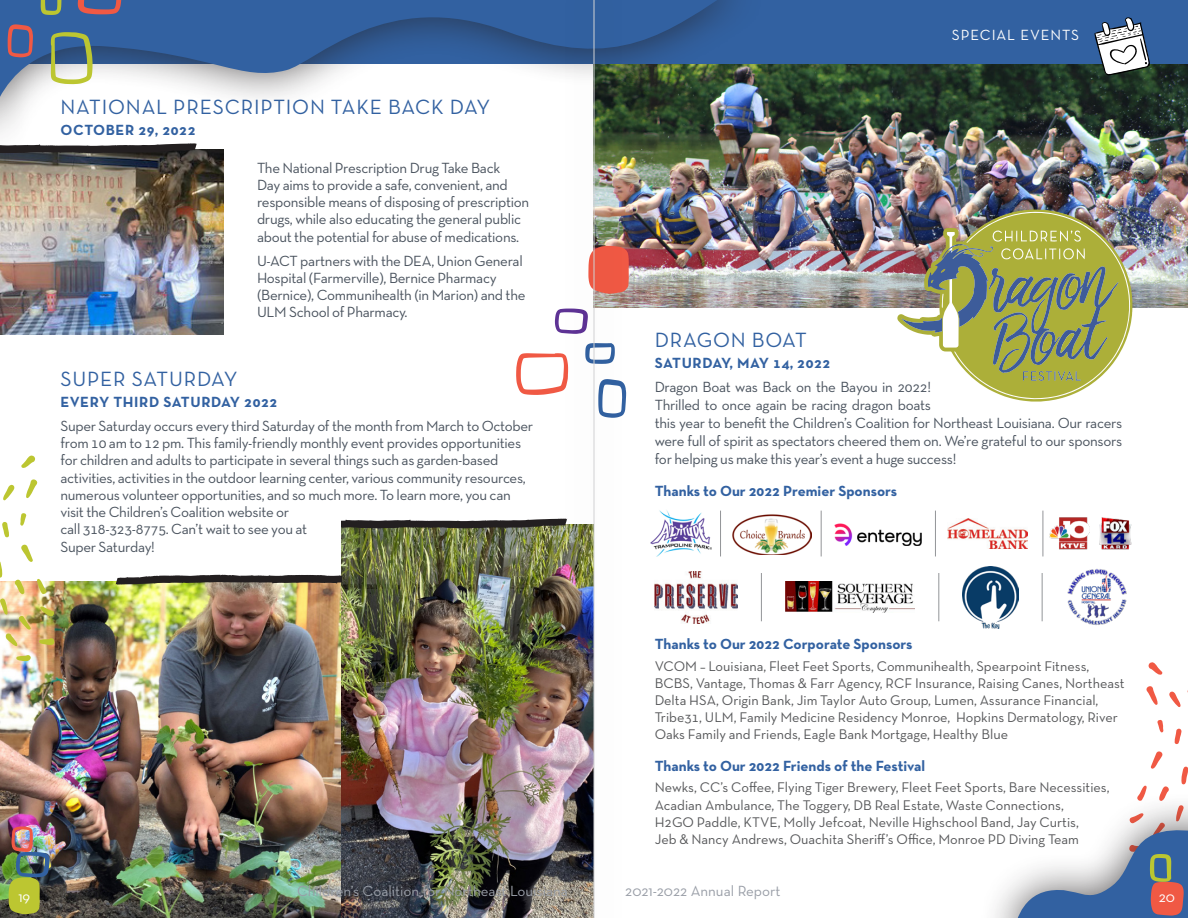
<style>
.page{position:relative;width:1188px;height:918px;background:#fff}
.page>*{position:absolute;margin:0;border:0;box-sizing:border-box;transform-origin:0 0}
.t1{font:21px "Neutra Text TF";letter-spacing:.04em;color:#3261a1}
.t2{font:15px/17.2px "Neutra Text TF";letter-spacing:-.02em;color:#4a535e}
.t3{font:700 15px "Neutra Text TF";color:#3261a1}
.t4{font:15px "Neutra Text";color:#999ea7}
.t5{font:700 15px "Neutra Text TF";letter-spacing:.04em;color:#3261a1}
.t6{font:15px "Neutra Text";letter-spacing:.06em;color:#fff}
.t7{font:14.25px/17.1px "Neutra Text TF";color:#57585a}
</style>
<div class="page">
<img style="left:631px;top:64px;width:557px;height:244px">
<div style="left:0;top:0;width:1188px;height:64px;background:#3261a1"></div>
<img style="left:834px;top:523px;width:88px;height:23px">
<img style="left:948px;top:519px;width:79px;height:30px">
<img style="left:1049px;top:517px;width:83px;height:33px">
<img style="left:650px;top:510px;width:62px;height:46px">
<img style="left:733px;top:514px;width:79px;height:41px">
<hr style="left:720px;top:511px;width:1px;height:45px;background:#939598">
<hr style="left:821px;top:511px;width:1px;height:45px;background:#939598">
<hr style="left:935px;top:511px;width:1px;height:45px;background:#939598">
<hr style="left:1043px;top:511px;width:1px;height:45px;background:#939598">
<img style="left:785px;top:582px;width:130px;height:31px">
<img style="left:655px;top:571px;width:82px;height:52px">
<img style="left:1067px;top:568px;width:60px;height:57px">
<img style="left:963px;top:566px;width:55px;height:62px">
<hr style="left:761px;top:573px;width:1px;height:48px;background:#939598">
<hr style="left:939px;top:573px;width:1px;height:48px;background:#939598">
<hr style="left:1042px;top:573px;width:1px;height:48px;background:#939598">
<svg style="left:1094px;top:17px;width:57px;height:59px"></svg>
<img style="left:897px;top:210px;width:235px;height:192px">
<svg style="left:901px;top:231px;width:217px;height:150px;background:#a0a56e"></svg>
<img style="left:0;top:165px;width:223px;height:170px">
<img style="left:0;top:581px;width:341px;height:337px">
<img style="left:341px;top:528px;width:216px;height:390px">
<svg style="left:115px;top:575px;width:226px;height:10px;background:#544f43"></svg>
<svg style="left:341px;top:518px;width:216px;height:10px"></svg>
<div style="left:0;top:0;width:769px;height:165px;background:#231f20;opacity:.73"></div>
<svg style="left:0;top:0;width:738px;height:137px"></svg>
<svg style="left:1169px;top:690px;width:19px;height:17px"></svg>
<svg style="left:1146px;top:686px;width:12px;height:19px"></svg>
<svg style="left:1148px;top:662px;width:15px;height:13px"></svg>
<svg style="left:3px;top:484px;width:12px;height:17px"></svg>
<svg style="left:26px;top:479px;width:12px;height:19px"></svg>
<img style="left:0;top:513px;width:57px;height:135px">
<svg style="left:21px;top:455px;width:14px;height:13px"></svg>
<svg style="left:16px;top:655px;width:15px;height:6px"></svg>
<svg style="left:516px;top:353px;width:41px;height:42px"></svg>
<svg style="left:555px;top:311px;width:2px;height:20px"></svg>
<div style="left:978px;top:792px;width:210px;height:126px;background:#231f20;opacity:.73"></div>
<svg style="left:41px;top:0;width:21px;height:15px"></svg>
<svg style="left:51px;top:32px;width:42px;height:52px"></svg>
<svg style="left:78px;top:0;width:43px;height:14px"></svg>
<svg style="left:8px;top:24px;width:25px;height:33px"></svg>
<svg style="left:1014px;top:720px;width:174px;height:198px"></svg>
<img style="left:9px;top:826px;width:41px;height:88px">
<div style="left:557px;top:0;width:74px;height:918px;background:#231f20;opacity:.73"></div>
<hr style="left:594px;top:0;width:1px;height:918px;background:#d1d2d4">
<p class="t1" style="left:60px;top:94px;width:431px">NATIONAL PRESCRIPTION TAKE BACK DAY</p>
<p class="t5" style="left:60px;top:121px;width:137px">OCTOBER 29, 2022</p>
<p class="t2" style="left:257px;top:159px;width:274px">The National Prescription Drug Take Back<br>Day aims to provide a safe, convenient, and responsible means of disposing of prescription drugs, while also educating the general public about the potential for abuse of medications.</p>
<p class="t2" style="left:257px;top:252px;width:270px">U-ACT partners with the DEA, Union General Hospital (Farmerville), Bernice Pharmacy (Bernice), Communihealth (in Marion) and the ULM School of Pharmacy.</p>
<p class="t1" style="left:60px;top:366px;width:179px">SUPER SATURDAY</p>
<p class="t5" style="left:60px;top:392px;width:218px">EVERY THIRD SATURDAY 2022</p>
<p class="t2" style="left:60px;top:417px;width:474px">Super Saturday occurs every third Saturday of the month from March to October from 10 am to 12 pm. This family-friendly monthly event provides opportunities for children and adults to participate in several things such as garden-based activities, activities in the outdoor learning center, various community resources, numerous volunteer opportunities, and so much more. To learn more, you can visit the Children’s Coalition website or<br>call 318-323-8775. Can’t wait to see you at<br>Super Saturday!</p>
<p class="t6" style="left:18px;top:887px;width:13px">19</p>
<p class="t4" style="left:297px;top:882px;width:272px">Children’s Coalition for Northeast Louisiana</p>
<p class="t6" style="left:952px;top:26px;width:129px">SPECIAL EVENTS</p>
<p class="t1" style="left:655px;top:327px;width:154px">DRAGON BOAT</p>
<p class="t5" style="left:655px;top:353px;width:177px">SATURDAY, MAY 14, 2022</p>
<p class="t2" style="left:655px;top:378px;width:469px;line-height:18px">Dragon Boat was Back on the Bayou in 2022!<br>Thrilled to once again be racing dragon boats<br>this year to benefit the Children’s Coalition for Northeast Louisiana. Our racers were full of spirit as spectators cheered them on. We’re grateful to our sponsors for helping us make this year’s event a huge success!</p>
<p class="t3" style="left:655px;top:481px;width:244px">Thanks to Our 2022 Premier Sponsors</p>
<p class="t3" style="left:655px;top:635px;width:259px">Thanks to Our 2022 Corporate Sponsors</p>
<p class="t7" style="left:655px;top:657px;width:471px">VCOM – Louisiana, Fleet Feet Sports, Communihealth, Spearpoint Fitness, BCBS, Vantage, Thomas &amp; Farr Agency, RCF Insurance, Raising Canes, Northeast Delta HSA, Origin Bank, Jim Taylor Auto Group, Lumen, Assurance Financial, Tribe31, ULM, Family Medicine Residency Monroe, Hopkins Dermatology, River Oaks Family and Friends, Eagle Bank Mortgage, Healthy Blue</p>
<p class="t3" style="left:655px;top:756px;width:272px">Thanks to Our 2022 Friends of the Festival</p>
<p class="t7" style="left:655px;top:779px;width:456px">Newks, CC’s Coffee, Flying Tiger Brewery, Fleet Feet Sports, Bare Necessities, Acadian Ambulance, The Toggery, DB Real Estate, Waste Connections,<br>H2GO Paddle, KTVE, Molly Jefcoat, Neville Highschool Band, Jay Curtis,<br>Jeb &amp; Nancy Andrews, Ouachita Sheriff’s Office, Monroe PD Diving Team</p>
<p class="t4" style="left:625px;top:882px;width:157px">2021-2022 Annual Report</p>
<p class="t6" style="left:1159px;top:887px;width:18px">20</p>
</div>
